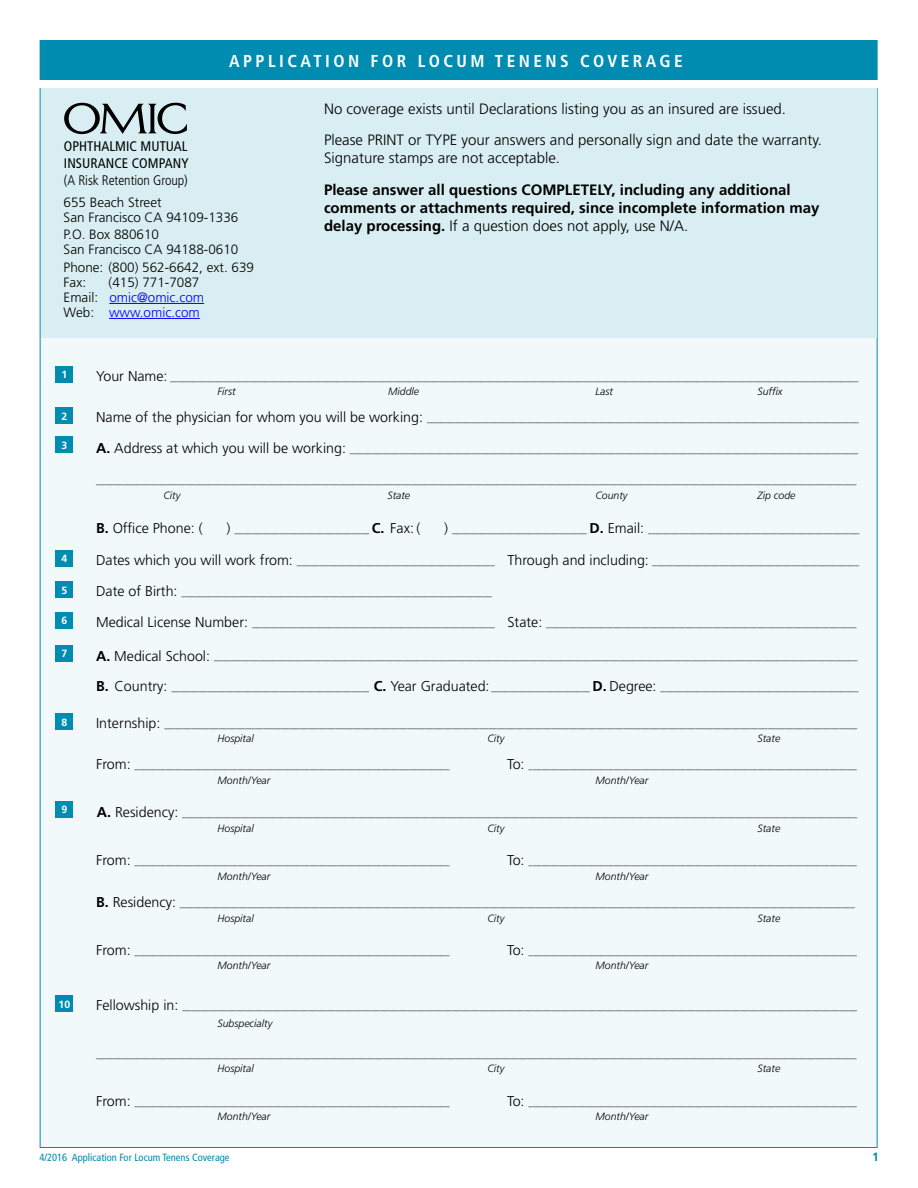
<style>
.page{position:relative;width:918px;height:1188px;background:#fff}
.page>*{position:absolute;margin:0;border:0;box-sizing:border-box;transform-origin:0 0}
.t1{font:700 condensed 17.25px "Frutiger LT Std";letter-spacing:.2em;color:#fff}
.t2{font:700 15px/18px "Frutiger LT Std";color:#000}
.t3{font:300 15px/31.5px "Frutiger LT Std";color:#000}
.t4{font:300 14.25px "Frutiger LT Std";color:#000}
.t5{font:condensed 13.95px/16.6px "Frutiger LT Std";letter-spacing:.005em;color:#000}
.t6{font:300 condensed 13.95px "Frutiger LT Std";letter-spacing:-.005em;color:#000}
.t7{font:300 13.5px/15px "Frutiger LT Std";color:#000}
.t8{font:300 13.5px/15px "Frutiger LT Std";color:#00f}
.t9{font:700 12px "Frutiger LT Std";color:#008bb0}
.t10{font:italic 300 10.5px "Frutiger LT Std";color:#000}
.t11{font:condensed 10.5px "Frutiger LT Std";color:#008bb0}
.t12{font:700 10.5px "Frutiger LT Std";color:#fff}
.t13{font:300 9px "Frutiger LT Std";color:#000}
.s1{color:#000}
.s2{font-weight:300}
.s3{font-size:14.25px}
.s4{font-weight:700;font-size:14.25px}
.s5{font-weight:700}
</style>
<div class="page">
<div style="left:40px;top:40px;width:838px;height:1108px;background:#f2f9fb;border:1px solid #008bb0"></div>
<div style="left:41px;top:88px;width:836px;height:249px;background:#d9eef3"></div>
<div style="left:40px;top:40px;width:838px;height:41px;background:#008bb0"></div>
<div style="left:56px;top:366px;width:17px;height:16px;background:#008bb0"></div>
<div style="left:56px;top:407px;width:17px;height:17px;background:#008bb0"></div>
<div style="left:56px;top:437px;width:17px;height:16px;background:#008bb0"></div>
<div style="left:56px;top:550px;width:17px;height:16px;background:#008bb0"></div>
<div style="left:56px;top:581px;width:17px;height:17px;background:#008bb0"></div>
<div style="left:56px;top:612px;width:17px;height:16px;background:#008bb0"></div>
<div style="left:56px;top:645px;width:17px;height:16px;background:#008bb0"></div>
<div style="left:56px;top:713px;width:17px;height:17px;background:#008bb0"></div>
<div style="left:56px;top:801px;width:17px;height:16px;background:#008bb0"></div>
<div style="left:56px;top:995px;width:17px;height:17px;background:#008bb0"></div>
<hr style="left:109px;top:303px;width:95px;height:1px;background:#00f">
<hr style="left:109px;top:318px;width:91px;height:1px;background:#00f">
<svg style="left:64px;top:103px;width:123px;height:31px"></svg>
<div style="left:34px;top:80px;width:861px;height:8px;background:#fff"></div>
<h1 class="t1" style="left:229px;top:51px;width:455px">APPLICATION FOR LOCUM TENENS COVERAGE</h1>
<h3 class="t5" style="left:64px;top:138px;width:126px">OPHTHALMIC MUTUAL<br>INSURANCE COMPANY</h3>
<h3 class="t6" style="left:64px;top:172px;width:125px">(A Risk Retention Group)</h3>
<h3 class="t7" style="left:64px;top:195px;width:176px">655 Beach Street<br>San Francisco CA 94109-1336</h3>
<h3 class="t7" style="left:64px;top:227px;width:176px">P.O. Box 880610<br>San Francisco CA 94188-0610</h3>
<h3 class="t7" style="left:64px;top:260px;width:192px">Phone: (800) 562-6642, ext. 639<br>Fax:</h3>
<h3 class="t8" style="left:64px;top:275px;width:142px;text-indent:45px"><span class="s1">(415) 771-7087<br>Email:</span> omic@omic.com<br><span class="s1">Web:</span> www.omic.com</h3>
<h2 class="t3" style="left:324px;top:93px;width:499px">No coverage exists until Declarations listing you as an insured are issued.<br>Please PRINT or TYPE your answers and personally sign and date the warranty.</h2>
<h2 class="t3" style="left:324px;top:143px;width:238px">Signature stamps are not acceptable.</h2>
<h2 class="t2" style="left:324px;top:181px;width:497px">Please answer all questions COMPLETELY, including any additional comments or attachments required, since incomplete information may delay processing. <span class="s2">If a question does not apply, use N/A.</span></h2>
<p class="t12" style="left:62px;top:368px;width:7px">1</p>
<p class="t13" style="left:96px;top:373px;width:764px"><span class="s3">Your Name:</span> _________________________________________________________________________________________________________________________________________________________</p>
<p class="t10" style="left:218px;top:386px;width:20px">First</p>
<p class="t10" style="left:388px;top:386px;width:32px">Middle</p>
<p class="t10" style="left:596px;top:386px;width:19px">Last</p>
<p class="t10" style="left:758px;top:386px;width:27px">Suffix</p>
<p class="t12" style="left:62px;top:410px;width:7px">2</p>
<p class="t13" style="left:96px;top:414px;width:764px"><span class="s3">Name of the physician for whom you will be working:</span> ________________________________________________________________________________________________</p>
<p class="t12" style="left:62px;top:439px;width:7px">3</p>
<p class="t13" style="left:96px;top:445px;width:764px"><span class="s4">A.</span> <span class="s3">Address at which you will be working:</span> _________________________________________________________________________________________________________________</p>
<p class="t13" style="left:96px;top:475px;width:762px">_________________________________________________________________________________________________________________________________________________________________________</p>
<p class="t10" style="left:164px;top:489px;width:18px">City</p>
<p class="t10" style="left:387px;top:489px;width:24px">State</p>
<p class="t10" style="left:596px;top:489px;width:34px">County</p>
<p class="t10" style="left:758px;top:489px;width:39px">Zip code</p>
<h3 class="t4" style="left:96px;top:520px;width:108px"><span class="s5">B.</span> Office Phone: (</h3>
<p class="t13" style="left:226px;top:525px;width:195px"><span class="s3">)</span> ______________________________ <span class="s4">C.</span> <span class="s3">Fax: (</span></p>
<p class="t13" style="left:444px;top:525px;width:417px"><span class="s3">)</span> ______________________________ <span class="s4">D.</span> <span class="s3">Email:</span> _______________________________________________</p>
<p class="t12" style="left:62px;top:552px;width:7px">4</p>
<p class="t13" style="left:96px;top:556px;width:765px"><span class="s3">Dates which you will work from:</span> ____________________________________________ <span class="s3">Through and including:</span> ______________________________________________</p>
<p class="t12" style="left:62px;top:584px;width:7px">5</p>
<p class="t13" style="left:96px;top:588px;width:398px"><span class="s3">Date of Birth:</span> _____________________________________________________________________</p>
<p class="t12" style="left:62px;top:614px;width:7px">6</p>
<p class="t13" style="left:96px;top:619px;width:762px"><span class="s3">Medical License Number:</span> ______________________________________________________ <span class="s3">State:</span> _____________________________________________________________________</p>
<p class="t12" style="left:62px;top:647px;width:7px">7</p>
<p class="t13" style="left:96px;top:652px;width:763px"><span class="s4">A.</span> <span class="s3">Medical School:</span> _______________________________________________________________________________________________________________________________________________</p>
<p class="t13" style="left:96px;top:682px;width:764px"><span class="s4">B.</span> <span class="s3">Country:</span> ____________________________________________ <span class="s4">C.</span> <span class="s3">Year Graduated:</span> ______________________ <span class="s4">D.</span> <span class="s3">Degree:</span> ____________________________________________</p>
<p class="t12" style="left:62px;top:716px;width:7px">8</p>
<p class="t13" style="left:96px;top:720px;width:763px"><span class="s3">Internship:</span> __________________________________________________________________________________________________________________________________________________________</p>
<p class="t10" style="left:218px;top:733px;width:38px">Hospital</p>
<p class="t10" style="left:488px;top:733px;width:18px">City</p>
<p class="t10" style="left:758px;top:733px;width:24px">State</p>
<p class="t13" style="left:96px;top:761px;width:355px"><span class="s3">From:</span> ______________________________________________________________________</p>
<p class="t13" style="left:507px;top:761px;width:351px"><span class="s3">To:</span> _________________________________________________________________________</p>
<p class="t10" style="left:218px;top:774px;width:54px">Month/Year</p>
<p class="t10" style="left:596px;top:774px;width:54px">Month/Year</p>
<p class="t12" style="left:62px;top:803px;width:7px">9</p>
<p class="t13" style="left:97px;top:809px;width:762px"><span class="s4">A.</span> <span class="s3">Residency:</span> ______________________________________________________________________________________________________________________________________________________</p>
<p class="t10" style="left:218px;top:823px;width:38px">Hospital</p>
<p class="t10" style="left:488px;top:823px;width:18px">City</p>
<p class="t10" style="left:758px;top:823px;width:24px">State</p>
<p class="t13" style="left:96px;top:857px;width:355px"><span class="s3">From:</span> ______________________________________________________________________</p>
<p class="t13" style="left:507px;top:857px;width:351px"><span class="s3">To:</span> _________________________________________________________________________</p>
<p class="t10" style="left:218px;top:870px;width:54px">Month/Year</p>
<p class="t10" style="left:596px;top:870px;width:54px">Month/Year</p>
<p class="t13" style="left:96px;top:898px;width:760px"><span class="s4">B.</span> <span class="s3">Residency:</span> ______________________________________________________________________________________________________________________________________________________</p>
<p class="t10" style="left:218px;top:912px;width:38px">Hospital</p>
<p class="t10" style="left:488px;top:912px;width:18px">City</p>
<p class="t10" style="left:758px;top:912px;width:24px">State</p>
<p class="t13" style="left:96px;top:946px;width:355px"><span class="s3">From:</span> ______________________________________________________________________</p>
<p class="t13" style="left:507px;top:946px;width:351px"><span class="s3">To:</span> _________________________________________________________________________</p>
<p class="t10" style="left:218px;top:959px;width:54px">Month/Year</p>
<p class="t10" style="left:596px;top:959px;width:54px">Month/Year</p>
<p class="t12" style="left:59px;top:998px;width:13px">10</p>
<p class="t13" style="left:96px;top:1002px;width:763px"><span class="s3">Fellowship in:</span> ______________________________________________________________________________________________________________________________________________________</p>
<p class="t10" style="left:218px;top:1018px;width:56px">Subspecialty</p>
<p class="t13" style="left:96px;top:1050px;width:762px">_________________________________________________________________________________________________________________________________________________________________________</p>
<p class="t10" style="left:218px;top:1063px;width:38px">Hospital</p>
<p class="t10" style="left:488px;top:1063px;width:18px">City</p>
<p class="t10" style="left:758px;top:1063px;width:24px">State</p>
<p class="t13" style="left:96px;top:1098px;width:355px"><span class="s3">From:</span> ______________________________________________________________________</p>
<p class="t13" style="left:507px;top:1098px;width:351px"><span class="s3">To:</span> _________________________________________________________________________</p>
<p class="t10" style="left:218px;top:1111px;width:54px">Month/Year</p>
<p class="t10" style="left:596px;top:1111px;width:54px">Month/Year</p>
<p class="t11" style="left:39px;top:1151px;width:192px">4/2016 Application For Locum Tenens Coverage</p>
<h3 class="t9" style="left:872px;top:1150px;width:8px">1</h3>
</div>
